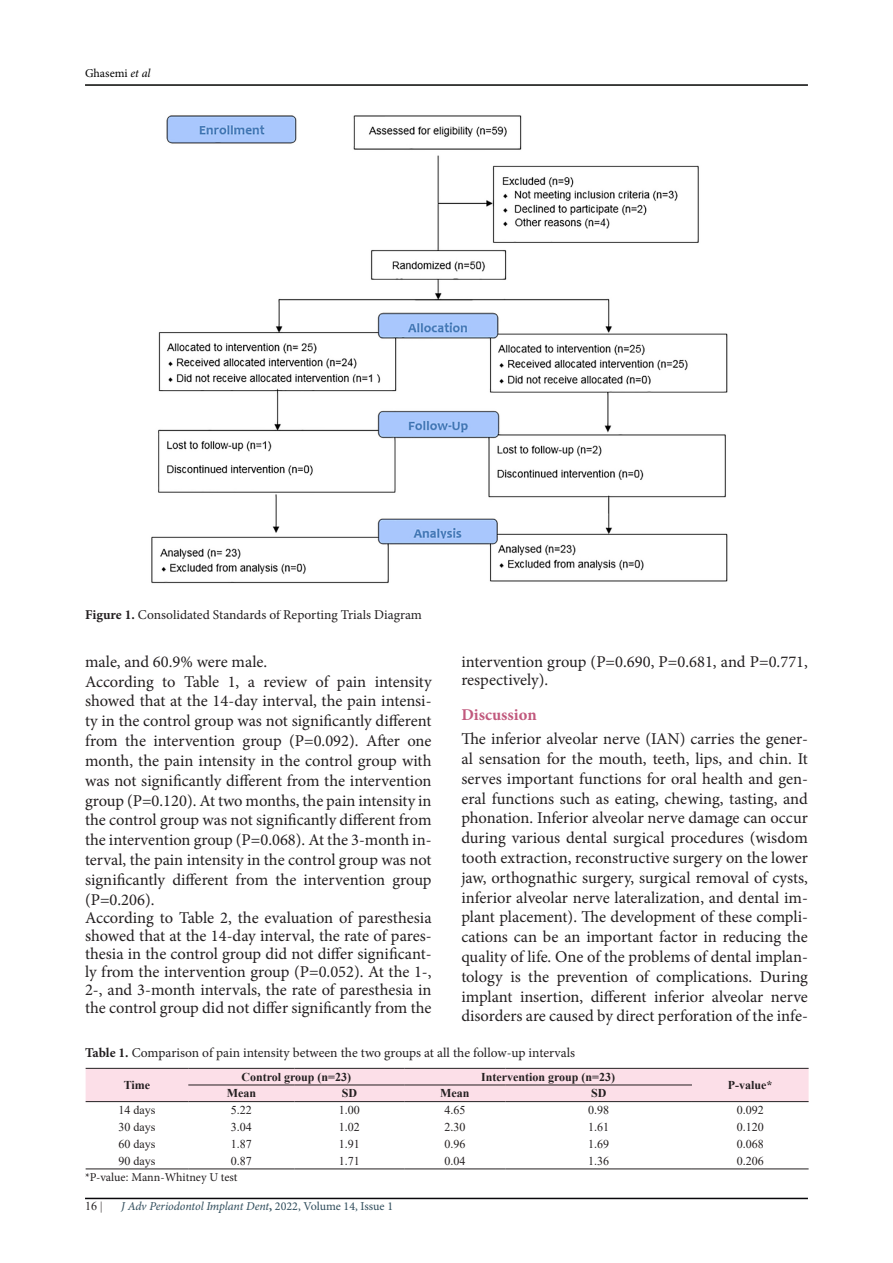
<style>
.page{position:relative;width:893px;height:1263px;background:#fff}
.page>*{position:absolute;margin:0;border:0;box-sizing:border-box;transform-origin:0 0}
.heading_1{font:16.5px/19.8px "Minion Pro";color:#231f20}
.t1{font:700 16.5px "Minion Pro";color:#c1597d}
.t2{font:13.5px "Minion Pro";color:#231f20}
.t3{font:12px "Times New Roman";color:#231f20}
.t4{font:700 12px "Times New Roman";color:#231f20}
.t5{font:italic 12px "Minion Pro";letter-spacing:-.01em;color:#2e4b5a}
.t6{font:12px "Minion Pro";color:#231f20}
.t7{font:12px "Minion Pro";color:#000}
.s1{font-style:italic}
.s2{font-weight:700}
.s3{font-family:"Times New Roman"}
.s4{font-weight:700;font-style:normal}
.s5{font-style:normal}
</style>
<div class="page">
<hr style="left:85px;top:84px;width:723px;height:2px;background:#040503">
<hr style="left:85px;top:1198px;width:723px;height:1px;background:#08070a">
<div style="left:86px;top:1069px;width:723px;height:32px;background:#fcdfe8"></div>
<svg style="left:86px;top:1102px;width:723px;height:1px"></svg>
<hr style="left:86px;top:1068px;width:102px;height:1px;background:#231f20">
<hr style="left:188px;top:1068px;width:106px;height:1px;background:#231f20">
<hr style="left:294px;top:1068px;width:110px;height:1px;background:#231f20">
<hr style="left:404px;top:1068px;width:102px;height:1px;background:#231f20">
<hr style="left:506px;top:1068px;width:186px;height:1px;background:#231f20">
<hr style="left:692px;top:1068px;width:117px;height:1px;background:#231f20">
<hr style="left:188px;top:1084px;width:106px;height:1px;background:#231f20">
<hr style="left:294px;top:1084px;width:110px;height:1px;background:#231f20">
<hr style="left:404px;top:1084px;width:102px;height:1px;background:#231f20">
<hr style="left:506px;top:1084px;width:186px;height:1px;background:#231f20">
<hr style="left:86px;top:1101px;width:102px;height:1px;background:#231f20">
<hr style="left:188px;top:1101px;width:106px;height:1px;background:#231f20">
<hr style="left:294px;top:1101px;width:110px;height:1px;background:#231f20">
<hr style="left:404px;top:1101px;width:102px;height:1px;background:#231f20">
<hr style="left:506px;top:1101px;width:186px;height:1px;background:#231f20">
<hr style="left:692px;top:1101px;width:117px;height:1px;background:#231f20">
<hr style="left:86px;top:1168px;width:102px;height:1px;background:#231f20">
<hr style="left:188px;top:1168px;width:106px;height:1px;background:#231f20">
<hr style="left:294px;top:1168px;width:110px;height:1px;background:#231f20">
<hr style="left:404px;top:1168px;width:102px;height:1px;background:#231f20">
<hr style="left:506px;top:1168px;width:186px;height:1px;background:#231f20">
<hr style="left:692px;top:1168px;width:117px;height:1px;background:#231f20">
<img style="left:151px;top:115px;width:577px;height:469px">
<p class="t7" style="left:85px;top:65px;width:67px">Ghasemi <span class="s1">et al</span></p>
<p class="t2" style="left:85px;top:605px;width:338px"><span class="s2">Figure 1.</span> Consolidated Standards of Reporting Trials Diagram</p>
<p class="heading_1" style="left:85px;top:652px;width:184px">male, and 60.9% were male.</p>
<p class="heading_1" style="left:85px;top:672px;width:70px">According</p>
<p class="heading_1" style="left:85px;top:711px;width:348px">ty in the control group was not significantly different</p>
<p class="heading_1" style="left:184px;top:672px;width:37px">Table</p>
<p class="heading_1" style="left:315px;top:672px;width:15px">of</p>
<p class="heading_1" style="left:263px;top:672px;width:45px">review</p>
<p class="heading_1" style="left:337px;top:672px;width:31px">pain</p>
<p class="heading_1" style="left:375px;top:672px;width:58px">intensity</p>
<p class="heading_1" style="left:228px;top:672px;width:13px">1,</p>
<p class="heading_1" style="left:162px;top:672px;width:15px">to</p>
<p class="heading_1" style="left:248px;top:672px;width:9px">a</p>
<p class="heading_1" style="left:85px;top:691px;width:348px">showed that at the 14-day interval, the pain intensi-</p>
<p class="heading_1" style="left:85px;top:731px;width:348px;text-align:justify">from the intervention group ( =P 0.092 .) After one month, the pain intensity in the control group with was not significantly different from the intervention group =P( 0.120 .) At two months, the pain intensity in the control group was not significantly different from</p>
<p class="heading_1" style="left:85px;top:850px;width:348px">terval, the pain intensity in the control group was not</p>
<p class="heading_1" style="left:85px;top:830px;width:348px">the intervention group =P( 0.068 .) At the 3-month in-</p>
<p class="heading_1" style="left:85px;top:870px;width:348px">significantly different from the intervention group<br>=P( 0.206 .(</p>
<p class="heading_1" style="left:85px;top:907px;width:348px">According to Table 2, the evaluation of paresthesia</p>
<p class="heading_1" style="left:85px;top:962px;width:348px">ly from the intervention group ( =P 0.052 .) At the 1-,</p>
<p class="heading_1" style="left:85px;top:926px;width:348px">showed that at the 14-day interval, the rate of pares-</p>
<p class="heading_1" style="left:85px;top:981px;width:348px;line-height:18.1px">2-, and 3-month intervals, the rate of paresthesia in the control group did not differ significantly from the</p>
<p class="heading_1" style="left:85px;top:944px;width:348px">thesia in the control group did not differ significant-</p>
<p class="heading_1" style="left:461px;top:653px;width:348px;line-height:18.1px">intervention group ( =P 0.690, =P 0.681, and =P 0.771, respectively .(</p>
<p class="t1" style="left:461px;top:703px;width:77px">Discussion</p>
<p class="heading_1" style="left:461px;top:749px;width:348px">al sensation for the mouth, teeth, lips, and chin. It</p>
<p class="heading_1" style="left:461px;top:729px;width:348px">The inferior alveolar nerve (IAN) carries the gener-</p>
<p class="heading_1" style="left:461px;top:769px;width:348px">serves important functions for oral health and gen-</p>
<p class="heading_1" style="left:461px;top:808px;width:348px;text-align:justify">phonation. Inferior alveolar nerve damage can occur during various dental surgical procedures (wisdom tooth extraction, reconstructive surgery on the lower jaw, orthognathic surgery, surgical removal of cysts,</p>
<p class="heading_1" style="left:461px;top:788px;width:348px">eral functions such as eating, chewing, tasting, and</p>
<p class="heading_1" style="left:461px;top:887px;width:348px">inferior alveolar nerve lateralization, and dental im-</p>
<p class="heading_1" style="left:461px;top:907px;width:348px">plant placement .) The development of these compli-</p>
<p class="heading_1" style="left:461px;top:927px;width:348px">cations can be an important factor in reducing the</p>
<p class="heading_1" style="left:461px;top:947px;width:348px">quality of life. One of the problems of dental implan-</p>
<p class="heading_1" style="left:461px;top:986px;width:348px">implant insertion, different inferior alveolar nerve</p>
<p class="heading_1" style="left:461px;top:967px;width:43px">tology</p>
<p class="heading_1" style="left:528px;top:967px;width:22px">the</p>
<p class="heading_1" style="left:636px;top:967px;width:15px">of</p>
<p class="heading_1" style="left:656px;top:967px;width:97px">complications.</p>
<p class="heading_1" style="left:760px;top:967px;width:50px">During</p>
<p class="heading_1" style="left:510px;top:967px;width:12px">is</p>
<p class="heading_1" style="left:557px;top:967px;width:73px">prevention</p>
<p class="heading_1" style="left:461px;top:1006px;width:348px">disorders are caused by direct perforation of the infe-</p>
<p class="t2" style="left:85px;top:1044px;width:492px"><span class="s2">Table 1.</span> Comparison of pain intensity between the two groups at all the follow-up intervals</p>
<p class="t4" style="left:124px;top:1076px;width:28px">Time</p>
<p class="t4" style="left:241px;top:1068px;width:111px">Control group =n( 23)</p>
<p class="t4" style="left:227px;top:1085px;width:31px">Mean</p>
<p class="t4" style="left:342px;top:1085px;width:17px">SD</p>
<p class="t4" style="left:440px;top:1085px;width:31px">Mean</p>
<p class="t4" style="left:481px;top:1068px;width:135px">Intervention group =n( 23)</p>
<p class="t4" style="left:591px;top:1085px;width:17px">SD</p>
<p class="t4" style="left:728px;top:1076px;width:46px">P-value*</p>
<p class="t3" style="left:118px;top:1102px;width:38px">14 days</p>
<p class="t3" style="left:231px;top:1102px;width:22px">5.22</p>
<p class="t3" style="left:339px;top:1102px;width:22px">1.00</p>
<p class="t3" style="left:444px;top:1102px;width:22px">4.65</p>
<p class="t3" style="left:588px;top:1102px;width:22px">0.98</p>
<p class="t3" style="left:737px;top:1102px;width:28px">0.092</p>
<p class="t3" style="left:118px;top:1118px;width:38px">30 days</p>
<p class="t3" style="left:231px;top:1118px;width:22px">3.04</p>
<p class="t3" style="left:339px;top:1118px;width:22px">1.02</p>
<p class="t3" style="left:444px;top:1118px;width:22px">2.30</p>
<p class="t3" style="left:588px;top:1118px;width:22px">1.61</p>
<p class="t3" style="left:737px;top:1118px;width:28px">0.120</p>
<p class="t3" style="left:118px;top:1135px;width:38px">60 days</p>
<p class="t3" style="left:231px;top:1135px;width:22px">1.87</p>
<p class="t3" style="left:339px;top:1135px;width:22px">1.91</p>
<p class="t3" style="left:444px;top:1135px;width:22px">0.96</p>
<p class="t3" style="left:588px;top:1135px;width:22px">1.69</p>
<p class="t3" style="left:737px;top:1135px;width:28px">0.068</p>
<p class="t3" style="left:118px;top:1152px;width:38px">90 days</p>
<p class="t6" style="left:85px;top:1169px;width:154px">-P* value<span class="s3">:</span> Mann-Whitney U test</p>
<p class="t3" style="left:231px;top:1152px;width:22px">0.87</p>
<p class="t3" style="left:339px;top:1152px;width:22px">1.71</p>
<p class="t3" style="left:444px;top:1152px;width:22px">0.04</p>
<p class="t3" style="left:588px;top:1152px;width:22px">1.36</p>
<p class="t3" style="left:737px;top:1152px;width:28px">0.206</p>
<p class="t3" style="left:85px;top:1197px;width:19px">16|</p>
<p class="t5" style="left:121px;top:1198px;width:273px">J Adv Periodontol Implant Dent<span class="s4">,</span> <span class="s5">2022, Volume 14, Issue 1</span></p>
</div>
